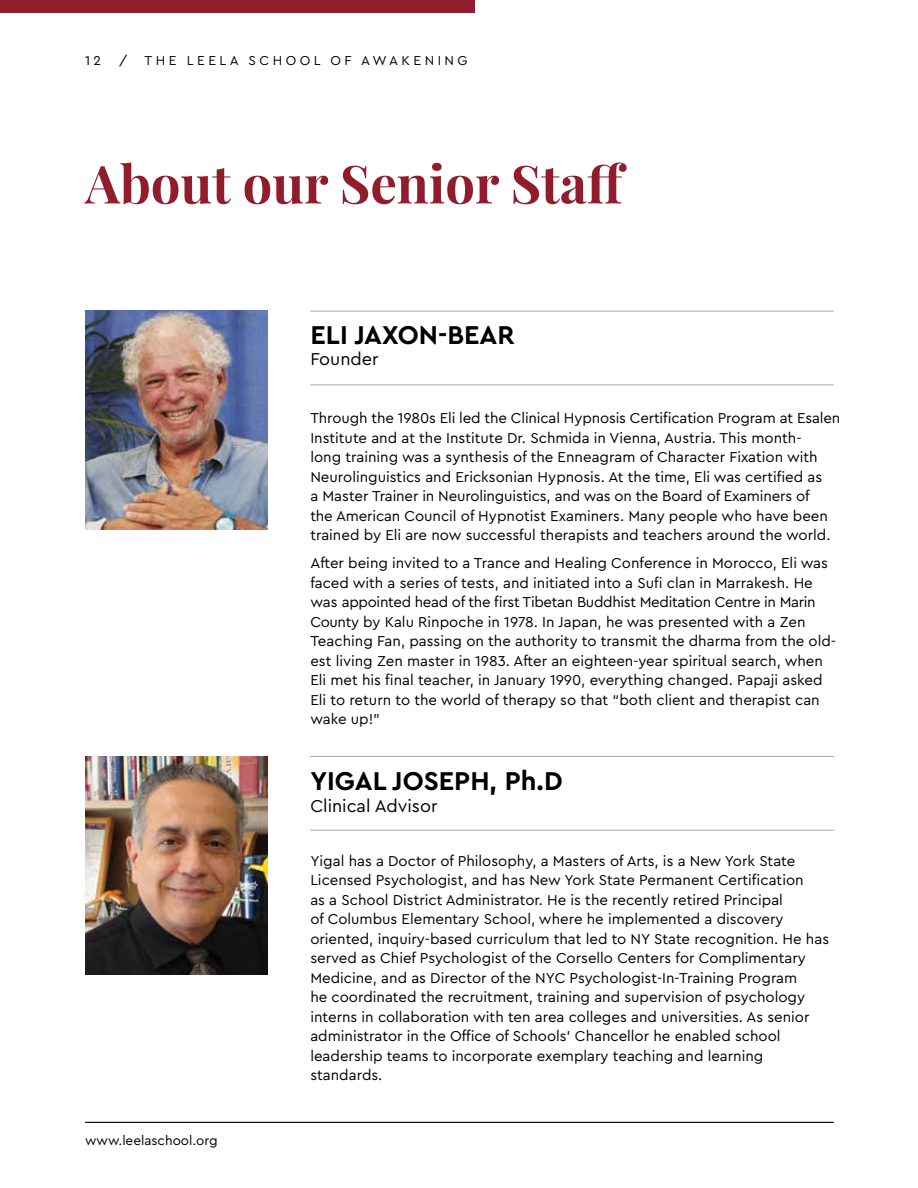
<style>
.page{position:relative;width:918px;height:1188px;background:#fff}
.page>*{position:absolute;margin:0;border:0;box-sizing:border-box;transform-origin:0 0}
.t1{font:700 52.5px "Playfair Display";color:#911c2b}
.t2{font:700 27px "Cera Pro";color:#000}
.t3{font:18px "Cera Pro";color:#000}
.t4{font:15px/19.5px "Cera Pro";color:#000}
.t5{font:13.5px "Cera Pro";letter-spacing:.255em;color:#000}
.t6{font:13.5px "Cera Pro";color:#000}
</style>
<div class="page">
<hr style="left:85px;top:1122px;width:749px;height:1px;background:#000">
<div style="left:0;top:0;width:475px;height:13px;background:#911c2b"></div>
<img style="left:85px;top:756px;width:183px;height:219px">
<hr style="left:310px;top:756px;width:524px;height:1px;background:#a7a9ac">
<hr style="left:310px;top:830px;width:524px;height:1px;background:#a7a9ac">
<img style="left:85px;top:311px;width:183px;height:219px">
<hr style="left:310px;top:311px;width:524px;height:1px;background:#a7a9ac">
<hr style="left:310px;top:384px;width:524px;height:1px;background:#a7a9ac">
<p class="t5" style="left:85px;top:52px;width:18px">1 2</p>
<p class="t5" style="left:119px;top:52px;width:10px">/</p>
<p class="t5" style="left:144px;top:52px;width:325px">THE LEELA SCHOOL OF AWAKENING</p>
<h1 class="t1" style="left:85px;top:151px;width:543px">About our Senior Staff</h1>
<h2 class="t2" style="left:310px;top:317px;width:206px">ELI JAXON-BEAR</h2>
<p class="t3" style="left:310px;top:347px;width:70px">Founder</p>
<p class="t4" style="left:310px;top:408px;width:531px">Through the 1980s Eli led the Clinical Hypnosis Certification Program at Esalen Institute and at the Institute Dr. Schmida in Vienna, Austria. This month-<br>long training was a synthesis of the Enneagram of Character Fixation with Neurolinguistics and Ericksonian Hypnosis. At the time, Eli was certified as<br>a Master Trainer in Neurolinguistics, and was on the Board of Examiners of<br>the American Council of Hypnotist Examiners. Many people who have been trained by Eli are now successful therapists and teachers around the world.</p>
<p class="t4" style="left:310px;top:553px;width:527px">After being invited to a Trance and Healing Conference in Morocco, Eli was faced with a series of tests, and initiated into a Sufi clan in Marrakesh. He was appointed head of the first Tibetan Buddhist Meditation Centre in Marin County by Kalu Rinpoche in 1978. In Japan, he was presented with a Zen Teaching Fan, passing on the authority to transmit the dharma from the old&shy;est living Zen master in 1983. After an eighteen-year spiritual search, when Eli met his final teacher, in January 1990, everything changed. Papaji asked Eli to return to the world of therapy so that “both client and therapist can wake up!”</p>
<h2 class="t2" style="left:310px;top:769px;width:254px">YIGAL JOSEPH, Ph.D</h2>
<p class="t3" style="left:310px;top:794px;width:129px">Clinical Advisor</p>
<p class="t6" style="left:85px;top:1135px;width:134px">www.leelaschool.org</p>
<p class="t4" style="left:310px;top:852px;width:520px">Yigal has a Doctor of Philosophy, a Masters of Arts, is a New York State Licensed Psychologist, and has New York State Permanent Certification<br>as a School District Administrator. He is the recently retired Principal<br>of Columbus Elementary School, where he implemented a discovery oriented, inquiry-based curriculum that led to NY State recognition. He has served as Chief Psychologist of the Corsello Centers for Complimentary Medicine, and as Director of the NYC Psychologist-In-Training Program<br>he coordinated the recruitment, training and supervision of psychology interns in collaboration with ten area colleges and universities. As senior administrator in the Office of Schools’ Chancellor he enabled school leadership teams to incorporate exemplary teaching and learning standards.</p>
</div>
